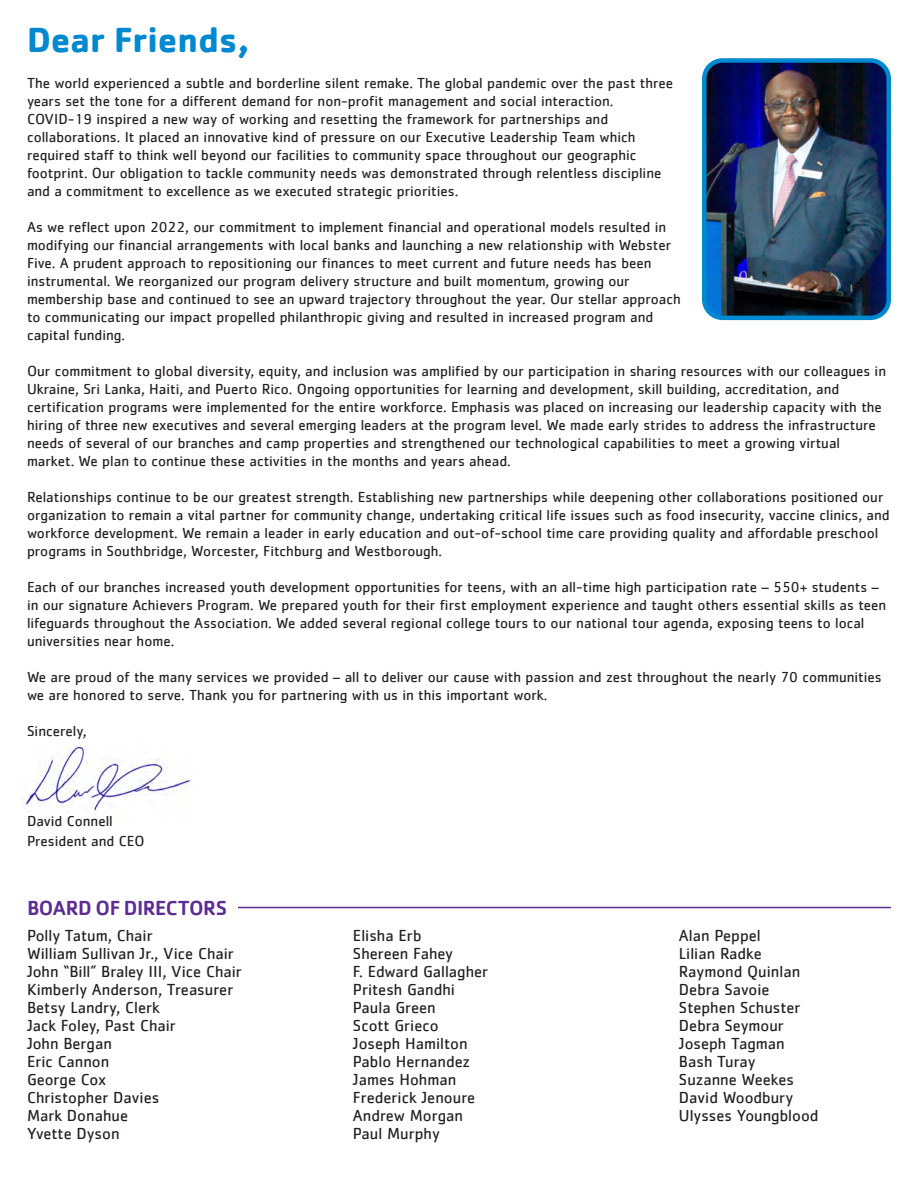
<style>
.page{position:relative;width:918px;height:1188px;background:#fff}
.page>*{position:absolute;margin:0;border:0;box-sizing:border-box;transform-origin:0 0}
.t1{font:700 36px "Cachet";color:#0089d0}
.t2{font:500 21px "Cachet";letter-spacing:-.02em;color:#5c2d91}
.t3{font:16.5px/18px "Cachet";color:#231f20}
.t4{font:15px/18px "Cachet";color:#231f20}
</style>
<div class="page">
<img style="left:25px;top:744px;width:166px;height:71px">
<img style="left:707px;top:63px;width:179px;height:252px">
<div style="left:702px;top:58px;width:189px;height:262px;border:4px solid #0089d0;border-radius:18px"></div>
<hr style="left:238px;top:907px;width:653px;height:1px;background:#5c2d91">
<h1 class="t1" style="left:27px;top:17px;width:224px">Dear Friends,</h1>
<p class="t4" style="left:27px;top:74px;width:648px">The world experienced a subtle and borderline silent remake. The global pandemic over the past three years set the tone for a different demand for non-profit management and social interaction.<br>COVID-19 inspired a new way of working and resetting the framework for partnerships and collaborations. It placed an innovative kind of pressure on our Executive Leadership Team which required staff to think well beyond our facilities to community space throughout our geographic footprint. Our obligation to tackle community needs was demonstrated through relentless discipline and a commitment to excellence as we executed strategic priorities.</p>
<p class="t4" style="left:27px;top:218px;width:655px">As we reflect upon 2022, our commitment to implement financial and operational models resulted in modifying our financial arrangements with local banks and launching a new relationship with Webster Five. A prudent approach to repositioning our finances to meet current and future needs has been instrumental. We reorganized our program delivery structure and built momentum, growing our membership base and continued to see an upward trajectory throughout the year. Our stellar approach to communicating our impact propelled philanthropic giving and resulted in increased program and capital funding.</p>
<p class="t4" style="left:27px;top:362px;width:861px">Our commitment to global diversity, equity, and inclusion was amplified by our participation in sharing resources with our colleagues in Ukraine, Sri Lanka, Haiti, and Puerto Rico. Ongoing opportunities for learning and development, skill building, accreditation, and certification programs were implemented for the entire workforce. Emphasis was placed on increasing our leadership capacity with the hiring of three new executives and several emerging leaders at the program level. We made early strides to address the infrastructure needs of several of our branches and camp properties and strengthened our technological capabilities to meet a growing virtual market. We plan to continue these activities in the months and years ahead.</p>
<p class="t4" style="left:27px;top:488px;width:864px">Relationships continue to be our greatest strength. Establishing new partnerships while deepening other collaborations positioned our organization to remain a vital partner for community change, undertaking critical life issues such as food insecurity, vaccine clinics, and workforce development. We remain a leader in early education and out-of-school time care providing quality and affordable preschool programs in Southbridge, Worcester, Fitchburg and Westborough.</p>
<p class="t4" style="left:27px;top:578px;width:861px">Each of our branches increased youth development opportunities for teens, with an all-time high participation rate – 550+ students – in our signature Achievers Program. We prepared youth for their first employment experience and taught others essential skills as teen lifeguards throughout the Association. We added several regional college tours to our national tour agenda, exposing teens to local universities near home.</p>
<p class="t4" style="left:27px;top:668px;width:856px">We are proud of the many services we provided – all to deliver our cause with passion and zest throughout the nearly 70 communities we are honored to serve. Thank you for partnering with us in this important work.</p>
<p class="t4" style="left:27px;top:722px;width:61px">Sincerely,</p>
<p class="t4" style="left:27px;top:811px;width:119px;line-height:19.8px">David Connell<br>President and CEO</p>
<h2 class="t2" style="left:27px;top:895px;width:202px">BOARD OF DIRECTORS</h2>
<p class="t3" style="left:27px;top:926px;width:217px">Polly Tatum, Chair<br>William Sullivan Jr., Vice Chair<br>John “Bill” Braley III, Vice Chair<br>Kimberly Anderson, Treasurer<br>Betsy Landry, Clerk<br>Jack Foley, Past Chair<br>John Bergan<br>Eric Cannon<br>George Cox<br>Christopher Davies<br>Mark Donahue<br>Yvette Dyson</p>
<p class="t3" style="left:353px;top:926px;width:137px">Elisha Erb<br>Shereen Fahey<br>F. Edward Gallagher<br>Pritesh Gandhi<br>Paula Green<br>Scott Grieco<br>Joseph Hamilton<br>Pablo Hernandez<br>James Hohman<br>Frederick Jenoure<br>Andrew Morgan<br>Paul Murphy</p>
<p class="t3" style="left:679px;top:926px;width:141px">Alan Peppel<br>Lilian Radke<br>Raymond Quinlan<br>Debra Savoie<br>Stephen Schuster<br>Debra Seymour<br>Joseph Tagman<br>Bash Turay<br>Suzanne Weekes<br>David Woodbury<br>Ulysses Youngblood</p>
</div>
